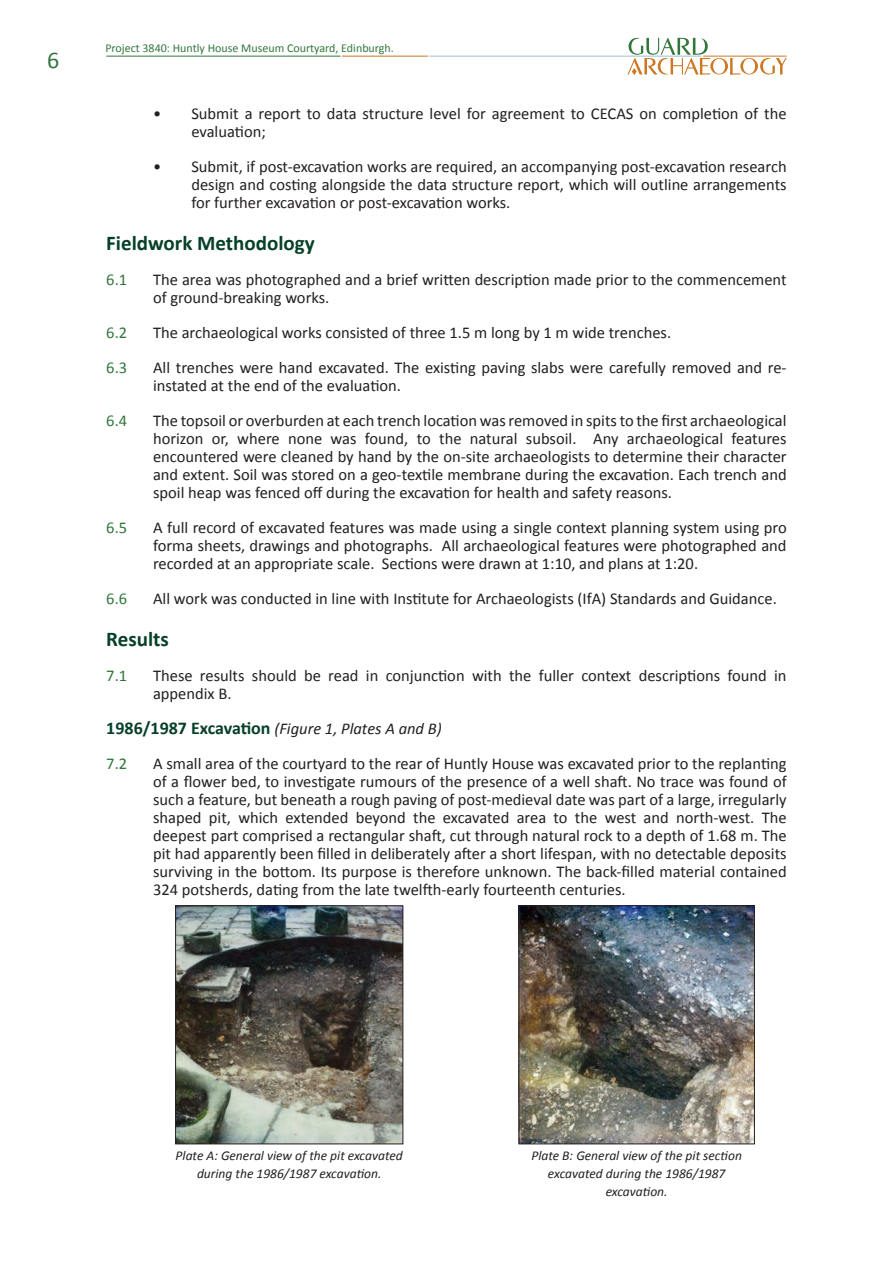
<style>
.page{position:relative;width:893px;height:1263px;background:#fff}
.page>*{position:absolute;margin:0;border:0;box-sizing:border-box;transform-origin:0 0}
.t1{font:24px "Calibri";color:#32773c}
.header_with_number{font:21px "Calibri Bold 2";color:#064028}
.numbered_paragraph{font:16.5px/18px "Calibri 2";color:#231f20}
.bullets_para{font:16.5px/18px "Calibri 2";color:#231f20}
.numbered_paragraph-2{font:16.5px "Calibri";color:#231f20}
.non-numbered_paragra{font:16.5px "Calibri Italic 2";color:#231f20}
.numbered_paragraph-3{font:16.5px "Calibri";color:#32773c}
.plate_caption{font:italic 13.5px/18px "Calibri";color:#231f20;text-align:center}
.plate_caption-2{font:13.5px/18px "Calibri Italic 2";color:#231f20;text-align:center}
.t2{font:12px "Calibri";color:#32773c}
.s1{font-family:"Calibri"}
.s2{font-family:"Calibri";font-weight:700;font-size:18px;color:#064028}
.s3{font-family:"Calibri";font-style:italic}
.s4{font-family:"Calibri Italic 2";font-style:normal}
</style>
<div class="page">
<img style="left:177px;top:907px;width:224px;height:235px">
<div style="left:175px;top:905px;width:228px;height:239px;border:1px solid #231f20"></div>
<img style="left:521px;top:907px;width:232px;height:235px">
<div style="left:519px;top:905px;width:236px;height:239px;border:1px solid #231f20"></div>
<svg style="left:627px;top:38px;width:160px;height:37px"></svg>
<hr style="left:703px;top:56px;width:84px;height:1px;background:#cd7723">
<hr style="left:430px;top:56px;width:271px;height:1px;background:#9ebfcc">
<hr style="left:342px;top:56px;width:86px;height:1px;background:#cd7723">
<hr style="left:106px;top:56px;width:234px;height:1px;background:#32773c">
<h1 class="t1" style="left:47px;top:45px;width:14px">6</h1>
<p class="t2" style="left:105px;top:40px;width:290px">Project 3840: Huntly House Museum Courtyard, Edinburgh.</p>
<p class="bullets_para" style="left:191px;top:104px;width:597px;text-indent:-38px">• Submit a report to data structure level for agreement to CECAS on completion of the evaluation;</p>
<p class="bullets_para" style="left:191px;top:157px;width:597px;text-align:justify;text-indent:-38px">• Submit, if post-excavation works are required, an accompanying post-excavation research design and costing alongside the data structure report, which will outline arrangements for further excavation or post-excavation works.</p>
<p class="header_with_number" style="left:106px;top:229px;width:210px">Fieldwork Methodology</p>
<p class="numbered_paragraph-3" style="left:106px;top:269px;width:22px">6.1</p>
<p class="numbered_paragraph" style="left:153px;top:270px;width:635px">The area was photographed and a brief written description made prior to the commencement <span class="s1">of ground-breaking works.</span></p>
<p class="numbered_paragraph-3" style="left:106px;top:322px;width:22px">6.2</p>
<p class="numbered_paragraph-2" style="left:153px;top:322px;width:520px">The archaeological works consisted of three 1.5 m long by 1 m wide trenches.</p>
<p class="numbered_paragraph-3" style="left:106px;top:357px;width:22px">6.3</p>
<p class="numbered_paragraph" style="left:153px;top:358px;width:635px">All trenches were hand excavated. The existing paving slabs were carefully removed and re&shy;instated at the end of the evaluation.</p>
<p class="numbered_paragraph-3" style="left:106px;top:410px;width:22px">6.4</p>
<p class="numbered_paragraph" style="left:153px;top:412px;width:635px;text-align:justify">The topsoil or overburden at each trench location was removed in spits to the first archaeological <span class="s1">horizon or, where none was found, to the natural subsoil. Any archaeological features encountered were cleaned by hand by the on-site archaeologists to determine their character </span>and extent. Soil was stored on a geo-textile membrane during the excavation. Each trench and spoil heap was fenced off during the excavation for health and safety reasons.</p>
<p class="numbered_paragraph-3" style="left:106px;top:517px;width:22px">6.5</p>
<p class="numbered_paragraph" style="left:153px;top:519px;width:635px;text-align:justify">A full record of excavated features was made using a single context planning system using pro <span class="s1">forma sheets, drawings and photographs. All archaeological features were photographed and </span>recorded at an appropriate scale. Sections were drawn at 1:10, and plans at 1:20.</p>
<p class="numbered_paragraph-3" style="left:106px;top:588px;width:22px">6.6</p>
<p class="numbered_paragraph" style="left:153px;top:590px;width:625px">All work was conducted in line with Institute for Archaeologists (IfA) Standards and Guidance.</p>
<p class="header_with_number" style="left:106px;top:626px;width:64px">Results</p>
<p class="numbered_paragraph-3" style="left:106px;top:665px;width:22px">7.1</p>
<p class="numbered_paragraph" style="left:153px;top:667px;width:635px">These results should be read in conjunction with the fuller context descriptions found in <span class="s1">appendix B.</span></p>
<p class="non-numbered_paragra" style="left:106px;top:717px;width:337px"><span class="s2">1986/1987 Excavation</span> (Figure 1, Plates A and B)</p>
<p class="numbered_paragraph-3" style="left:106px;top:753px;width:22px">7.2</p>
<p class="numbered_paragraph" style="left:153px;top:755px;width:635px;text-align:justify">A small area of the courtyard to the rear of Huntly House was excavated prior to the replanting of a flower bed, to investigate rumours of the presence of a well shaft. No trace was found of such a feature, but beneath a rough paving of post-medieval date was part of a large, irregularly shaped pit, which extended beyond the excavated area to the west and north-west. The deepest part comprised a rectangular shaft, cut through natural rock to a depth of 1.68 m. The pit had apparently been filled in deliberately after a short lifespan, with no detectable deposits surviving in the bottom. Its purpose is therefore unknown. The back-filled material contained 324 potsherds, dating from the late twelfth-early fourteenth centuries.</p>
<p class="plate_caption-2" style="left:176px;top:1146px;width:229px">Plate A: General view of the pit excavated <span class="s3">during the 1986/1987 excavation.</span></p>
<p class="plate_caption" style="left:531px;top:1146px;width:212px">Plate B: General view of the pit section <span class="s4">excavated during the 1986/1987 </span>excavation.</p>
</div>
